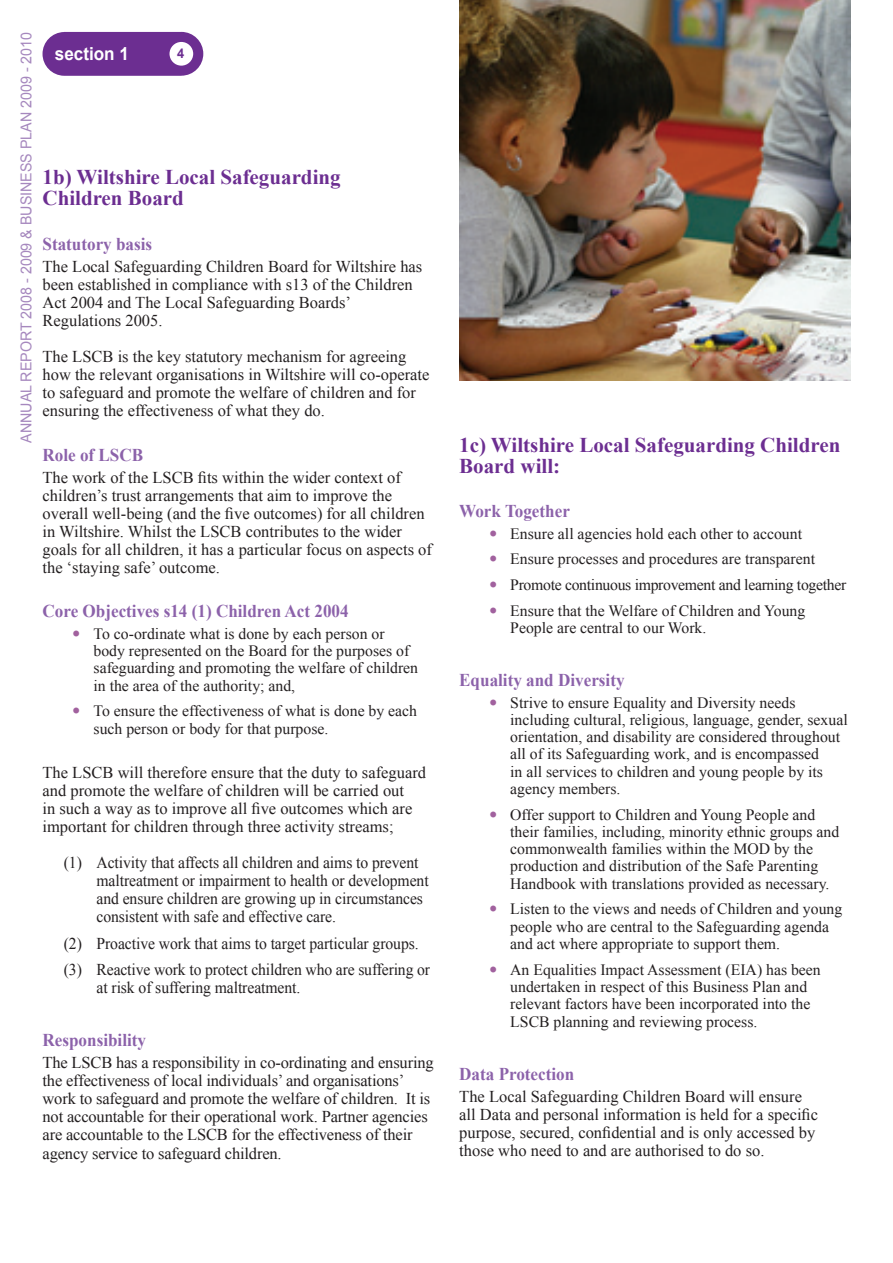
<style>
.page{position:relative;width:893px;height:1263px;background:#fff}
.page>*{position:absolute;margin:0;border:0;box-sizing:border-box;transform-origin:0 0}
.t1{font:700 21px/21px "Times New Roman";color:#6c2e91}
.t2{font:700 18px "Times New Roman";color:#8c62aa;scale:.95 1}
.t3{font:700 18px "Arial";color:#fff;scale:.95 1}
.t4{font:16.5px/18px "Times New Roman";color:#231f20}
.t5{font:16.5px/18px "Times New Roman";color:#231f20;scale:.95 1}
.t6{font:15.75px/17.2px "Times New Roman";color:#231f20}
.t7{font:15px "Arial";color:#a688be;scale:.95 1}
.t8{font:700 13.5px "Arial";color:#6c2e91;scale:.95 1}
</style>
<div class="page">
<svg style="left:43px;top:32px;width:160px;height:44px;background:#753b98"></svg>
<div style="left:169px;top:42px;width:24px;height:24px;background:#fff;border-radius:50%"></div>
<img style="left:459px;top:0;width:391px;height:381px">
<p class="t7" style="left:16px;top:443px;width:434px;rotate:-90deg">ANNUAL REPORT 2008 - 2009 &amp; BUSINESS PLAN 2009 - 2010</p>
<p class="t3" style="left:55px;top:41px;width:80px">section 1</p>
<p class="t8" style="left:177px;top:44px;width:9px">4</p>
<p class="t1" style="left:43px;top:166px;width:300px">1b) Wiltshire Local Safeguarding<br>Children Board</p>
<p class="t2" style="left:43px;top:231px;width:117px">Statutory basis</p>
<p class="t4" style="left:43px;top:257px;width:381px">The Local Safeguarding Children Board for Wiltshire has been established in compliance with s13 of the Children Act 2004 and The Local Safeguarding Boards’ Regulations 2005.</p>
<p class="t4" style="left:43px;top:347px;width:388px">The LSCB is the key statutory mechanism for agreeing how the relevant organisations in Wiltshire will co-operate to safeguard and promote the welfare of children and for ensuring the effectiveness of what they do.</p>
<p class="t2" style="left:43px;top:442px;width:108px">Role of LSCB</p>
<p class="t4" style="left:43px;top:468px;width:391px">The work of the LSCB fits within the wider context of children’s trust arrangements that aim to improve the overall well-being (and the five outcomes) for all children in Wiltshire. Whilst the LSCB contributes to the wider goals for all children, it has a particular focus on aspects of the ‘staying safe’ outcome.</p>
<p class="t2" style="left:43px;top:599px;width:324px">Core Objectives s14 (1) Children Act 2004</p>
<p class="t6" style="left:94px;top:625px;width:326px">To co-ordinate what is done by each person or body represented on the Board for the purposes of safeguarding and promoting the welfare of children in the area of the authority; and,</p>
<p class="t6" style="left:94px;top:702px;width:325px">To ensure the effectiveness of what is done by each such person or body for that purpose.</p>
<p class="t4" style="left:43px;top:763px;width:385px">The LSCB will therefore ensure that the duty to safeguard and promote the welfare of children will be carried out<br>in such a way as to improve all five outcomes which are important for children through three activity streams;</p>
<p class="t5" style="left:97px;top:853px;width:351px;text-indent:-33px">(1) Activity that affects all children and aims to prevent maltreatment or impairment to health or development and ensure children are growing up in circumstances consistent with safe and effective care.</p>
<p class="t5" style="left:64px;top:930px;width:387px;line-height:26.5px">(2) Proactive work that aims to target particular groups. (3) Reactive work to protect children who are suffering or</p>
<p class="t5" style="left:97px;top:978px;width:216px">at risk of suffering maltreatment.</p>
<p class="t2" style="left:43px;top:1028px;width:111px">Responsibility</p>
<p class="t4" style="left:43px;top:1054px;width:393px">The LSCB has a responsibility in co-ordinating and ensuring the effectiveness of local individuals’ and organisations’ work to safeguard and promote the welfare of children. It is not accountable for their operational work. Partner agencies are accountable to the LSCB for the effectiveness of their agency service to safeguard children.</p>
<p class="t1" style="left:459px;top:433px;width:383px">1c) Wiltshire Local Safeguarding Children<br>Board will:</p>
<p class="t2" style="left:459px;top:499px;width:118px">Work Together</p>
<p class="t6" style="left:510px;top:520px;width:338px;line-height:25.8px">Ensure all agencies hold each other to account Ensure processes and procedures are transparent Promote continuous improvement and learning together Ensure that the Welfare of Children and Young</p>
<p class="t6" style="left:510px;top:619px;width:198px">People are central to our Work.</p>
<p class="t2" style="left:459px;top:668px;width:176px">Equality and Diversity</p>
<p class="t6" style="left:510px;top:693px;width:339px">Strive to ensure Equality and Diversity needs including cultural, religious, language, gender, sexual orientation, and disability are considered throughout all of its Safeguarding work, and is encompassed<br>in all services to children and young people by its agency members.</p>
<p class="t6" style="left:510px;top:805px;width:330px">Offer support to Children and Young People and their families, including, minority ethnic groups and commonwealth families within the MOD by the production and distribution of the Safe Parenting Handbook with translations provided as necessary.</p>
<p class="t6" style="left:510px;top:900px;width:334px">Listen to the views and needs of Children and young people who are central to the Safeguarding agenda and act where appropriate to support them.</p>
<p class="t6" style="left:510px;top:960px;width:312px">An Equalities Impact Assessment (EIA) has been undertaken in respect of this Business Plan and relevant factors have been incorporated into the LSCB planning and reviewing process.</p>
<p class="t2" style="left:459px;top:1062px;width:123px">Data Protection</p>
<p class="t4" style="left:459px;top:1088px;width:360px">The Local Safeguarding Children Board will ensure all Data and personal information is held for a specific purpose, secured, confidential and is only accessed by those who need to and are authorised to do so.</p>
</div>
